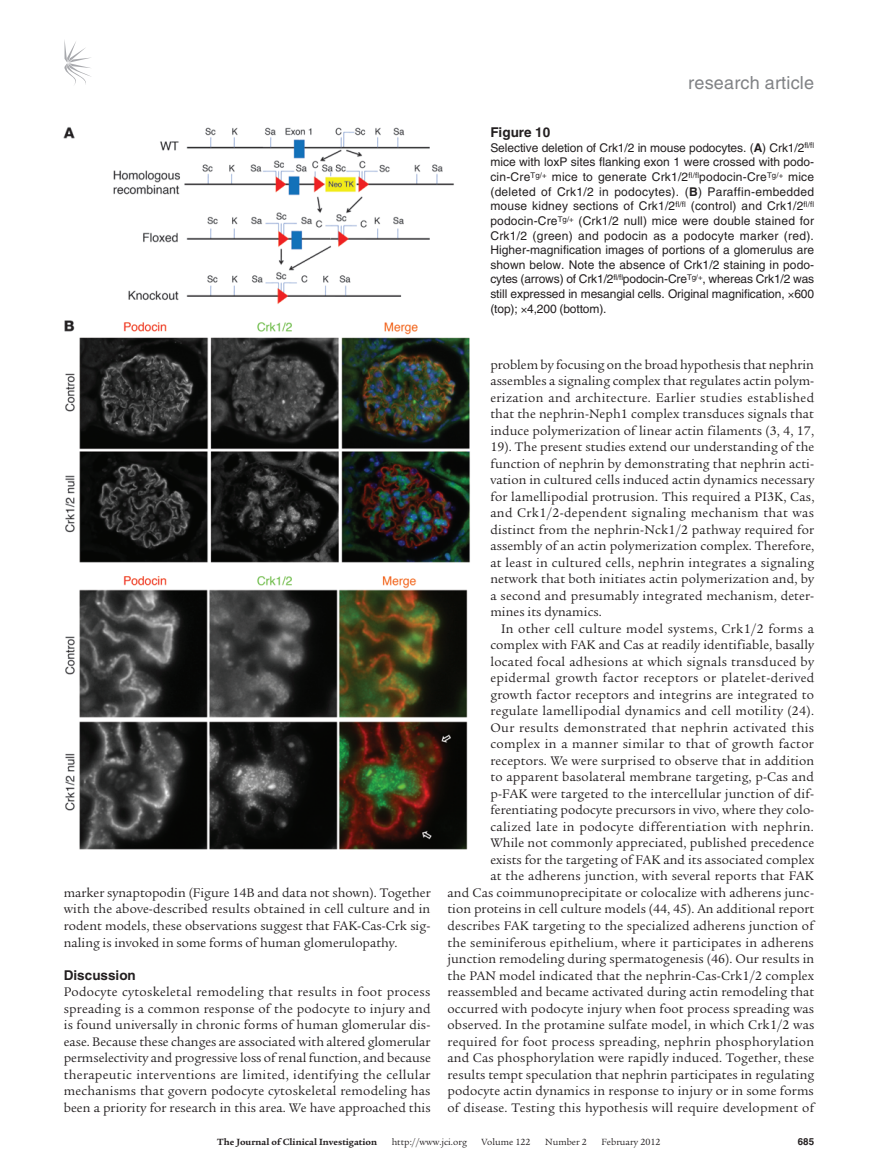
<style>
.page{position:relative;width:878px;height:1175px;background:#fff}
.page>*{position:absolute;margin:0;border:0;box-sizing:border-box;transform-origin:0 0}
.t1{font:18px "Helvetica LT Std";letter-spacing:.01em;color:#808285}
.t2{font:13.5px/16.5px "Legacy Serif Std";letter-spacing:.01em;color:#231f20;text-align:justify}
.t3{font:700 13.5px "Helvetica LT Std";color:#231f20}
.t4{font:12px/14.7px "Helvetica LT Std";letter-spacing:-.01em;color:#231f20;text-align:justify}
.t5{font:9.75px "Legacy Serif Std";color:#231f20}
.t6{font:700 9.75px "Legacy Serif Std";color:#231f20}
.t7{font:700 9.75px "Helvetica LT Std";color:#231f20}
.s1{font-weight:700}
</style>
<div class="page">
<svg style="left:64px;top:40px;width:27px;height:45px"></svg>
<img style="left:63px;top:127px;width:407px;height:723px">
<h1 class="t1" style="left:688px;top:73px;width:127px">research article</h1>
<p class="t3" style="left:490px;top:124px;width:61px">Figure 10</p>
<p class="t4" style="left:490px;top:140px;width:325px">Selective deletion of Crk1/2 in mouse podocytes. (<span class="s1">A</span>) Crk1/2<sup>fl/fl </sup>mice with loxP sites flanking exon 1 were crossed with podo&shy;cin-Cre<sup>Tg/+</sup> mice to generate Crk1/2<sup>fl/fl</sup>podocin-Cre<sup>Tg/+</sup> mice (deleted of Crk1/2 in podocytes). (<span class="s1">B</span>) Paraffin-embedded mouse kidney sections of Crk1/2<sup>fl/fl</sup> (control) and Crk1/2<sup>fl/fl </sup>podocin-Cre<sup>Tg/+</sup> (Crk1/2 null) mice were double stained for Crk1/2 (green) and podocin as a podocyte marker (red).<br>Higher-magnification images of portions of a glomerulus are shown below. Note the absence of Crk1/2 staining in podo&shy;cytes (arrows) of Crk1/2<sup>fl/fl</sup>podocin-Cre<sup>Tg/+</sup>, whereas Crk1/2 was still expressed in mesangial cells. Original magnification, 600 (top); 4,200 (bottom).</p>
<p class="t2" style="left:64px;top:884px;width:368px">marker synaptopodin (Figure 14B and data not shown). Together with the above-described results obtained in cell culture and in rodent models, these observations suggest that FAK-Cas-Crk sig&shy;naling is invoked in some forms of human glomerulopathy.</p>
<p class="t3" style="left:64px;top:966px;width:74px">Discussion</p>
<p class="t2" style="left:64px;top:983px;width:368px">Podocyte cytoskeletal remodeling that results in foot process spreading is a common response of the podocyte to injury and is found universally in chronic forms of human glomerular dis&shy;ease. Because these changes are associated with altered glomerular permselectivity and progressive loss of renal function, and because therapeutic interventions are limited, identifying the cellular mechanisms that govern podocyte cytoskeletal remodeling has been a priority for research in this area. We have approached this</p>
<p class="t2" style="left:490px;top:356px;width:325px">problem by focusing on the broad hypothesis that nephrin assembles a signaling complex that regulates actin polym&shy;erization and architecture. Earlier studies established that the nephrin-Neph1 complex transduces signals that induce polymerization of linear actin filaments (3, 4, 17, 19). The present studies extend our understanding of the function of nephrin by demonstrating that nephrin acti&shy;vation in cultured cells induced actin dynamics necessary for lamellipodial protrusion. This required a PI3K, Cas, and Crk1/2-dependent signaling mechanism that was distinct from the nephrin-Nck1/2 pathway required for assembly of an actin polymerization complex. Therefore, at least in cultured cells, nephrin integrates a signaling network that both initiates actin polymerization and, by a second and presumably integrated mechanism, deter&shy;mines its dynamics.</p>
<p class="t2" style="left:447px;top:620px;width:368px;text-align:right">In other cell culture model systems, Crk1/2 forms a<br>complex with FAK and Cas at readily identifiable, basally located focal adhesions at which signals transduced by epidermal growth factor receptors or platelet-derived growth factor receptors and integrins are integrated to regulate lamellipodial dynamics and cell motility (24).<br>Our results demonstrated that nephrin activated this complex in a manner similar to that of growth factor receptors. We were surprised to observe that in addition<br>to apparent basolateral membrane targeting, p-Cas and<br>p-FAK were targeted to the intercellular junction of dif&shy;ferentiating podocyte precursors in vivo, where they colo&shy;calized late in podocyte differentiation with nephrin.<br>While not commonly appreciated, published precedence<br>exists for the targeting of FAK and its associated complex<br>at the adherens junction, with several reports that FAK<br>and Cas coimmunoprecipitate or colocalize with adherens junc&shy;tion proteins in cell culture models (44, 45). An additional report describes FAK targeting to the specialized adherens junction of the seminiferous epithelium, where it participates in adherens junction remodeling during spermatogenesis (46). Our results in the PAN model indicated that the nephrin-Cas-Crk1/2 complex reassembled and became activated during actin remodeling that occurred with podocyte injury when foot process spreading was observed. In the protamine sulfate model, in which Crk1/2 was required for foot process spreading, nephrin phosphorylation and Cas phosphorylation were rapidly induced. Together, these results tempt speculation that nephrin participates in regulating podocyte actin dynamics in response to injury or in some forms of disease. Testing this hypothesis will require development of</p>
<p class="t6" style="left:217px;top:1135px;width:161px">The Journal of Clinical Investigation</p>
<p class="t5" style="left:391px;top:1136px;width:77px">http://www.jci.org</p>
<p class="t5" style="left:481px;top:1136px;width:50px">Volume 122</p>
<p class="t5" style="left:545px;top:1136px;width:43px">Number 2</p>
<p class="t5" style="left:601px;top:1136px;width:61px">February 2012</p>
<p class="t7" style="left:797px;top:1135px;width:18px">685</p>
</div>
